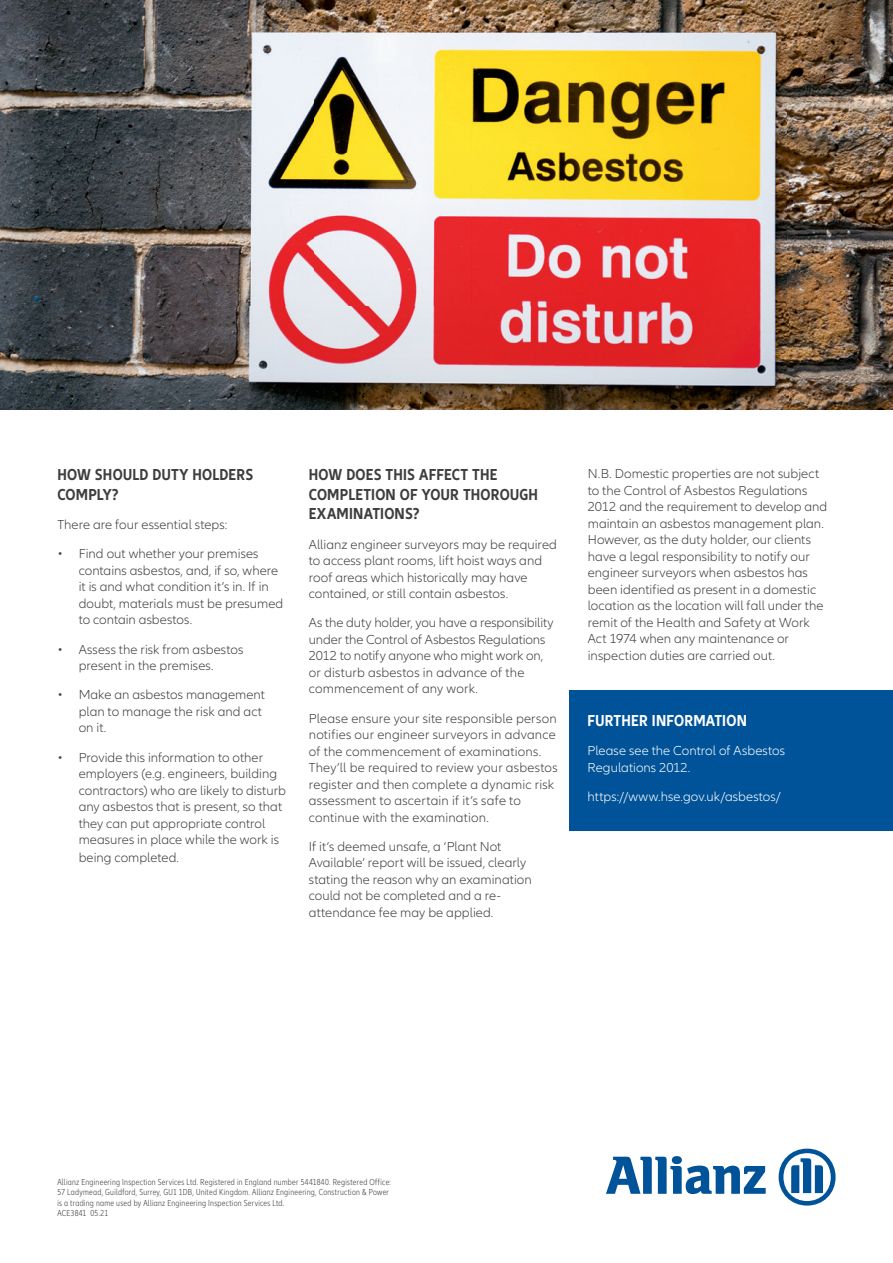
<style>
.page{position:relative;width:893px;height:1263px;background:#fff}
.page>*{position:absolute;margin:0;border:0;box-sizing:border-box;transform-origin:0 0}
.t1{font:700 condensed 16.5px/19.5px "Allianz Neo";letter-spacing:.015em;color:#3e3e3f}
.t2{font:700 condensed 16.5px "Allianz Neo";letter-spacing:.015em;color:#fff}
.t3{font:300 13.5px/16.5px "Allianz Neo";letter-spacing:.005em;color:#3e3e3f}
.t4{font:300 13.5px/16.5px "Allianz Neo";letter-spacing:.005em;color:#fff}
.t5{font:300 condensed 9px/10.5px "Allianz Neo";letter-spacing:.03em;color:#3e3e3f}
</style>
<div class="page">
<svg style="left:606px;top:1156px;width:160px;height:38px"></svg>
<svg style="left:779px;top:1148px;width:57px;height:57px"></svg>
<img style="left:0;top:0;width:893px;height:409px">
<div style="left:570px;top:690px;width:323px;height:141px;background:#015399"></div>
<p class="t1" style="left:57px;top:465px;width:197px">HOW SHOULD DUTY HOLDERS<br>COMPLY?</p>
<p class="t3" style="left:57px;top:517px;width:171px">There are four essential steps:</p>
<p class="t3" style="left:79px;top:546px;width:206px;text-indent:-21px">• Find out whether your premises contains asbestos, and, if so, where it is and what condition it’s in. If in doubt, materials must be presumed to contain asbestos.</p>
<p class="t3" style="left:79px;top:641px;width:166px;text-indent:-21px">• Assess the risk from asbestos present in the premises.</p>
<p class="t3" style="left:79px;top:687px;width:188px;text-indent:-21px">• Make an asbestos management plan to manage the risk and act on it.</p>
<p class="t3" style="left:79px;top:749px;width:209px;text-indent:-21px">• Provide this information to other employers (e.g. engineers, building contractors) who are likely to disturb any asbestos that is present, so that they can put appropriate control measures in place while the work is</p>
<p class="t3" style="left:79px;top:850px;width:102px">being completed.</p>
<p class="t1" style="left:309px;top:465px;width:231px">HOW DOES THIS AFFECT THE<br>COMPLETION OF YOUR THOROUGH<br>EXAMINATIONS?</p>
<p class="t3" style="left:309px;top:536px;width:250px">Allianz engineer surveyors may be required to access plant rooms, lift hoist ways and roof areas which historically may have contained, or still contain asbestos.</p>
<p class="t3" style="left:309px;top:615px;width:246px">As the duty holder, you have a responsibility under the Control of Asbestos Regulations 2012 to notify anyone who might work on, or disturb asbestos in advance of the commencement of any work.</p>
<p class="t3" style="left:309px;top:710px;width:250px">Please ensure your site responsible person notifies our engineer surveyors in advance of the commencement of examinations.<br>They’ll be required to review your asbestos register and then complete a dynamic risk assessment to ascertain if it’s safe to continue with the examination.</p>
<p class="t3" style="left:309px;top:838px;width:224px">If it’s deemed unsafe, a ‘Plant Not Available’ report will be issued, clearly stating the reason why an examination could not be completed and a re&shy;attendance fee may be applied.</p>
<p class="t3" style="left:588px;top:466px;width:241px">N.B. Domestic properties are not subject to the Control of Asbestos Regulations 2012 and the requirement to develop and maintain an asbestos management plan.<br>However, as the duty holder, our clients have a legal responsibility to notify our engineer surveyors when asbestos has been identified as present in a domestic location as the location will fall under the remit of the Health and Safety at Work Act 1974 when any maintenance or inspection duties are carried out.</p>
<p class="t2" style="left:587px;top:711px;width:161px">FURTHER INFORMATION</p>
<p class="t4" style="left:587px;top:743px;width:199px">Please see the Control of Asbestos<br>Regulations 2012.</p>
<p class="t4" style="left:587px;top:788px;width:195px">https://www.hse.gov.uk/asbestos/</p>
<p class="t5" style="left:57px;top:1176px;width:335px">Allianz Engineering Inspection Services Ltd. Registered in England number 5441840. Registered Office:<br>57 Ladymead, Guildford, Surrey, GU1 1DB, United Kingdom. Allianz Engineering, Construction &amp; Power is a trading name used by Allianz Engineering Inspection Services Ltd.<br>ACE3841 05.21</p>
</div>
